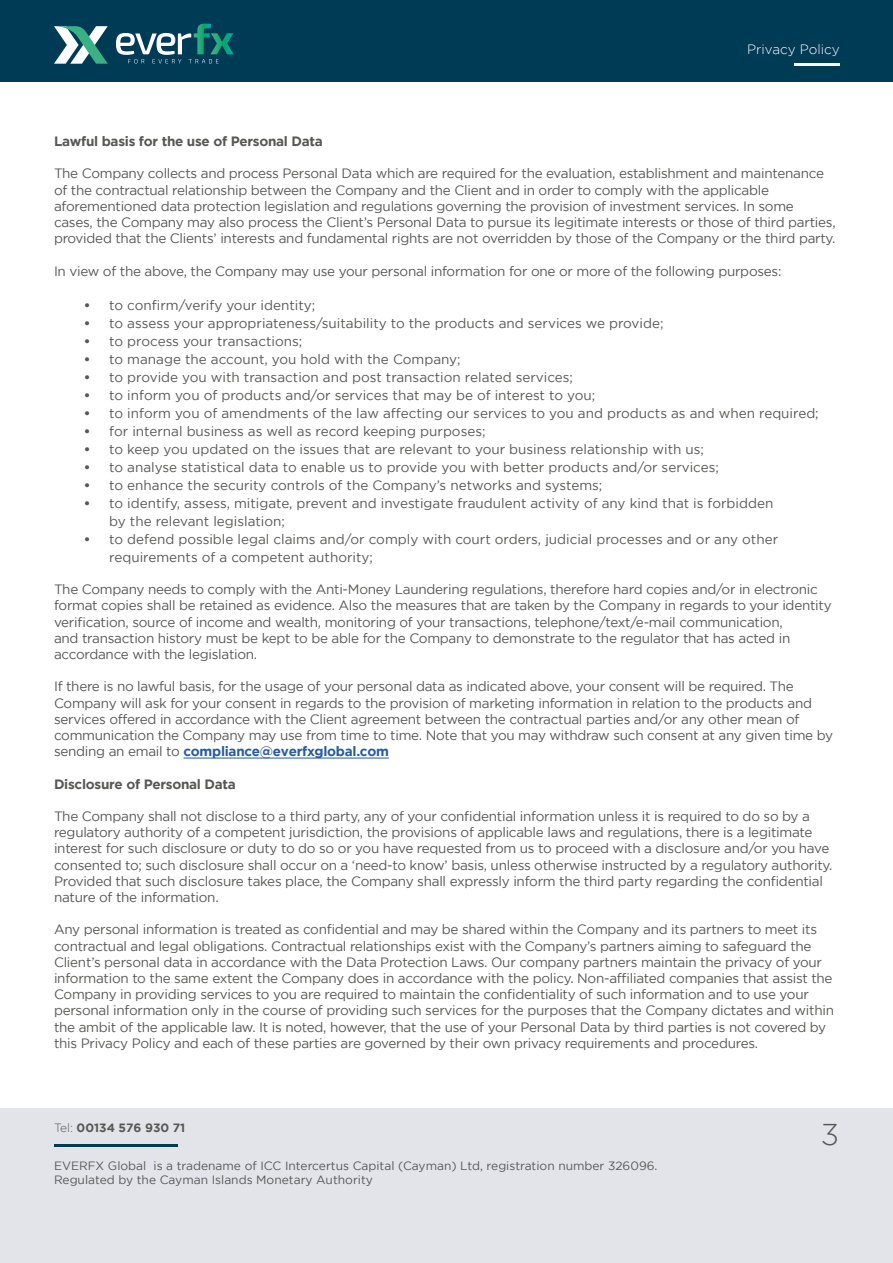
<style>
.page{position:relative;width:893px;height:1263px;background:#fff}
.page>*{position:absolute;margin:0;border:0;box-sizing:border-box;transform-origin:0 0}
.t1{font:300 30px "Gotham";color:#575756}
.t2{font:13.5px/16.2px "Gotham";letter-spacing:-.02em;color:#575756}
.t3{font:13.5px/18px "Gotham";color:#575756}
.t4{font:700 13.5px "Gotham";letter-spacing:-.02em;color:#575756}
.t5{font:300 13.5px "Gotham";color:#fff}
.t6{font:12px/14.4px "Gotham";color:#575756}
.t7{font:700 12px "Gotham";color:#575756}
.s1{font-weight:700}
.s2{font-weight:700;color:#275b9b}
.s3{font-weight:300}
</style>
<div class="page">
<div style="left:0;top:0;width:893px;height:82px;background:#003b56"></div>
<div style="left:0;top:1108px;width:893px;height:155px;background:#e3e4ea"></div>
<hr style="left:54px;top:1144px;width:123px;height:2px;background:#003b56">
<hr style="left:794px;top:64px;width:45px;height:2px;background:#fff">
<svg style="left:54px;top:26px;width:54px;height:38px"></svg>
<svg style="left:116px;top:24px;width:118px;height:39px"></svg>
<hr style="left:183px;top:758px;width:206px;height:1px;background:#275b9b">
<p class="t5" style="left:747px;top:42px;width:94px">Privacy Policy</p>
<p class="t4" style="left:54px;top:133px;width:270px">Lawful basis for the use of Personal Data</p>
<p class="t2" style="left:54px;top:165px;width:783px">The Company collects and process Personal Data which are required for the evaluation, establishment and maintenance of the contractual relationship between the Company and the Client and in order to comply with the applicable aforementioned data protection legislation and regulations governing the provision of investment services. In some cases, the Company may also process the Client’s Personal Data to pursue its legitimate interests or those of third parties, provided that the Clients’ interests and fundamental rights are not overridden by those of the Company or the third party.</p>
<p class="t2" style="left:54px;top:262px;width:729px">In view of the above, the Company may use your personal information for one or more of the following purposes:</p>
<p class="t3" style="left:84px;top:296px;width:233px"><span class="s1">•</span> to confirm/verify your identity;</p>
<p class="t3" style="left:84px;top:314px;width:581px"><span class="s1">•</span> to assess your appropriateness/suitability to the products and services we provide;</p>
<p class="t3" style="left:84px;top:332px;width:220px"><span class="s1">•</span> to process your transactions;</p>
<p class="t3" style="left:84px;top:350px;width:378px"><span class="s1">•</span> to manage the account, you hold with the Company;</p>
<p class="t3" style="left:84px;top:368px;width:491px"><span class="s1">•</span> to provide you with transaction and post transaction related services;</p>
<p class="t3" style="left:84px;top:386px;width:513px"><span class="s1">•</span> to inform you of products and/or services that may be of interest to you;</p>
<p class="t3" style="left:84px;top:404px;width:736px"><span class="s1">•</span> to inform you of amendments of the law affecting our services to you and products as and when required;</p>
<p class="t3" style="left:84px;top:422px;width:403px"><span class="s1">•</span> for internal business as well as record keeping purposes;</p>
<p class="t3" style="left:84px;top:440px;width:622px"><span class="s1">•</span> to keep you updated on the issues that are relevant to your business relationship with us;</p>
<p class="t3" style="left:84px;top:458px;width:637px"><span class="s1">•</span> to analyse statistical data to enable us to provide you with better products and/or services;</p>
<p class="t3" style="left:84px;top:476px;width:520px"><span class="s1">•</span> to enhance the security controls of the Company’s networks and systems;</p>
<p class="t3" style="left:109px;top:494px;width:666px;text-indent:-26px"><span class="s1">•</span> to identify, assess, mitigate, prevent and investigate fraudulent activity of any kind that is forbidden by the relevant legislation;</p>
<p class="t3" style="left:109px;top:530px;width:670px;text-indent:-26px"><span class="s1">•</span> to defend possible legal claims and/or comply with court orders, judicial processes and or any other requirements of a competent authority;</p>
<p class="t2" style="left:54px;top:581px;width:779px">The Company needs to comply with the Anti-Money Laundering regulations, therefore hard copies and/or in electronic format copies shall be retained as evidence. Also the measures that are taken by the Company in regards to your identity verification, source of income and wealth, monitoring of your transactions, telephone/text/e-mail communication,<br>and transaction history must be kept to be able for the Company to demonstrate to the regulator that has acted in accordance with the legislation.</p>
<p class="t2" style="left:54px;top:678px;width:781px">If there is no lawful basis, for the usage of your personal data as indicated above, your consent will be required. The Company will ask for your consent in regards to the provision of marketing information in relation to the products and services offered in accordance with the Client agreement between the contractual parties and/or any other mean of communication the Company may use from time to time. Note that you may withdraw such consent at any given time by sending an email to <span class="s2">compliance@everfxglobal.com</span></p>
<p class="t4" style="left:54px;top:776px;width:183px">Disclosure of Personal Data</p>
<p class="t2" style="left:54px;top:808px;width:780px">The Company shall not disclose to a third party, any of your confidential information unless it is required to do so by a regulatory authority of a competent jurisdiction, the provisions of applicable laws and regulations, there is a legitimate interest for such disclosure or duty to do so or you have requested from us to proceed with a disclosure and/or you have consented to; such disclosure shall occur on a ‘need-to know’ basis, unless otherwise instructed by a regulatory authority.<br>Provided that such disclosure takes place, the Company shall expressly inform the third party regarding the confidential nature of the information.</p>
<p class="t2" style="left:54px;top:921px;width:782px">Any personal information is treated as confidential and may be shared within the Company and its partners to meet its contractual and legal obligations. Contractual relationships exist with the Company’s partners aiming to safeguard the Client’s personal data in accordance with the Data Protection Laws. Our company partners maintain the privacy of your information to the same extent the Company does in accordance with the policy. Non-affiliated companies that assist the Company in providing services to you are required to maintain the confidentiality of such information and to use your personal information only in the course of providing such services for the purposes that the Company dictates and within the ambit of the applicable law. It is noted, however, that the use of your Personal Data by third parties is not covered by this Privacy Policy and each of these parties are governed by their own privacy requirements and procedures.</p>
<p class="t7" style="left:54px;top:1121px;width:133px"><span class="s3">Tel:</span> 00134 576 930 71</p>
<h1 class="t1" style="left:821px;top:1118px;width:20px">3</h1>
<p class="t6" style="left:54px;top:1158px;width:605px">EVERFX Global is a tradename of ICC Intercertus Capital (Cayman) Ltd, registration number 326096.<br>Regulated by the Cayman Islands Monetary Authority</p>
</div>
